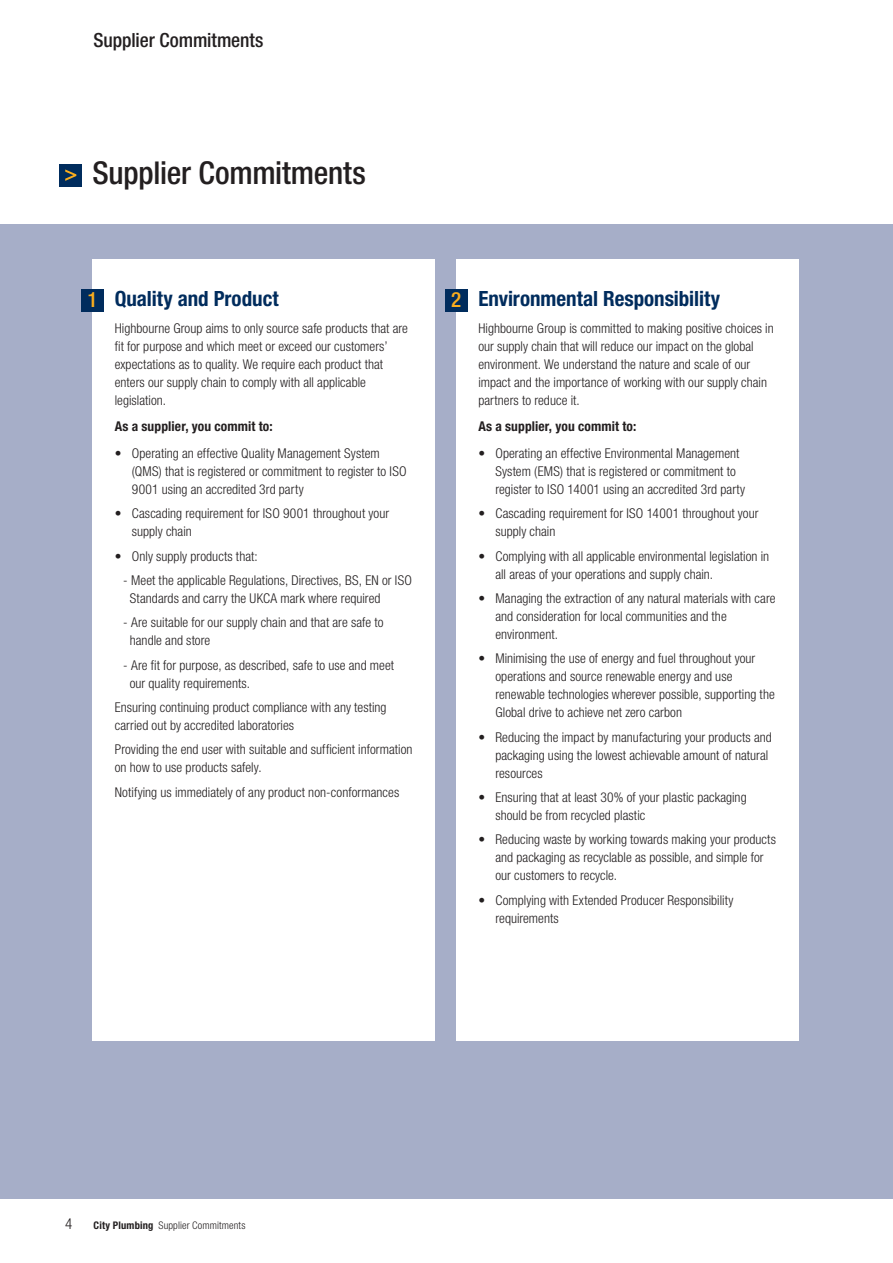
<style>
.page{position:relative;width:893px;height:1263px;background:#fff}
.page>*{position:absolute;margin:0;border:0;box-sizing:border-box;transform-origin:0 0}
.t1{font:500 condensed 31.5px "Helvetica Neue LT Std";letter-spacing:-.005em;color:#231f20}
.t2{font:700 condensed 21px "Helvetica Neue LT Std";color:#002c5d}
.t3{font:500 condensed 21px "Helvetica Neue LT Std";color:#faad1e}
.t4{font:500 condensed 19.5px "Helvetica Neue LT Std";letter-spacing:-.005em;color:#231f20}
.t5{font:300 condensed 15px "Helvetica Neue LT Std";color:#231f20}
.t6{font:300 condensed 13.5px/18px "Helvetica Neue LT Std";letter-spacing:.005em;color:#231f20}
.t7{font:700 condensed 13.5px "Helvetica Neue LT Std";letter-spacing:.01em;color:#231f20}
.t8{font:300 condensed 10.5px "Helvetica Neue LT Std";letter-spacing:.01em;color:#231f20}
.s1{font-weight:700}
</style>
<div class="page">
<div style="left:0;top:225px;width:893px;height:974px;background:#a6aec8"></div>
<div style="left:92px;top:259px;width:343px;height:782px;background:#fff"></div>
<div style="left:456px;top:259px;width:342px;height:782px;background:#fff"></div>
<div style="left:60px;top:164px;width:22px;height:22px;background:#002c5d"></div>
<svg style="left:65px;top:169px;width:11px;height:12px"></svg>
<div style="left:81px;top:289px;width:23px;height:23px;background:#002c5d"></div>
<div style="left:445px;top:289px;width:23px;height:23px;background:#002c5d"></div>
<h3 class="t4" style="left:94px;top:29px;width:172px">Supplier Commitments</h3>
<h1 class="t1" style="left:92px;top:154px;width:275px">Supplier Commitments</h1>
<h2 class="t2" style="left:115px;top:286px;width:165px">Quality and Product</h2>
<p class="t6" style="left:115px;top:319px;width:295px">Highbourne Group aims to only source safe products that are fit for purpose and which meet or exceed our customers’ expectations as to quality. We require each product that enters our supply chain to comply with all applicable legislation.</p>
<p class="t7" style="left:115px;top:418px;width:159px">As a supplier, you commit to:</p>
<p class="t6" style="left:132px;top:444px;width:276px;text-indent:-17px">• Operating an effective Quality Management System (QMS) that is registered or commitment to register to ISO<br>9001 using an accredited 3rd party</p>
<p class="t6" style="left:132px;top:504px;width:259px;text-indent:-17px">• Cascading requirement for ISO 9001 throughout your supply chain</p>
<p class="t6" style="left:115px;top:547px;width:144px">• Only supply products that:</p>
<p class="t6" style="left:130px;top:571px;width:284px;text-indent:-6px">- Meet the applicable Regulations, Directives, BS, EN or ISO<br>Standards and carry the UKCA mark where required</p>
<p class="t6" style="left:130px;top:613px;width:255px;text-indent:-6px">- Are suitable for our supply chain and that are safe to handle and store</p>
<p class="t6" style="left:130px;top:656px;width:266px;text-indent:-6px">- Are fit for purpose, as described, safe to use and meet our quality requirements.</p>
<p class="t6" style="left:115px;top:698px;width:273px">Ensuring continuing product compliance with any testing carried out by accredited laboratories</p>
<p class="t6" style="left:115px;top:740px;width:299px">Providing the end user with suitable and sufficient information on how to use products safely.</p>
<p class="t6" style="left:115px;top:783px;width:286px">Notifying us immediately of any product non-conformances</p>
<h2 class="t3" style="left:87px;top:287px;width:12px">1</h2>
<h2 class="t3" style="left:451px;top:287px;width:12px">2</h2>
<h2 class="t2" style="left:478px;top:286px;width:243px">Environmental Responsibility</h2>
<p class="t6" style="left:478px;top:319px;width:297px">Highbourne Group is committed to making positive choices in our supply chain that will reduce our impact on the global environment. We understand the nature and scale of our impact and the importance of working with our supply chain partners to reduce it.</p>
<p class="t7" style="left:478px;top:418px;width:159px">As a supplier, you commit to:</p>
<p class="t6" style="left:495px;top:444px;width:251px;text-indent:-17px">• Operating an effective Environmental Management<br>System (EMS) that is registered or commitment to register to ISO 14001 using an accredited 3rd party</p>
<p class="t6" style="left:495px;top:504px;width:265px;text-indent:-17px">• Cascading requirement for ISO 14001 throughout your supply chain</p>
<p class="t6" style="left:495px;top:547px;width:275px;text-indent:-17px">• Complying with all applicable environmental legislation in all areas of your operations and supply chain.</p>
<p class="t6" style="left:495px;top:589px;width:282px;text-indent:-17px">• Managing the extraction of any natural materials with care and consideration for local communities and the environment.</p>
<p class="t6" style="left:495px;top:649px;width:281px;text-indent:-17px">• Minimising the use of energy and fuel throughout your operations and source renewable energy and use renewable technologies wherever possible, supporting the Global drive to achieve net zero carbon</p>
<p class="t6" style="left:495px;top:728px;width:278px;text-indent:-17px">• Reducing the impact by manufacturing your products and packaging using the lowest achievable amount of natural resources</p>
<p class="t6" style="left:495px;top:788px;width:253px;text-indent:-17px">• Ensuring that at least 30% of your plastic packaging should be from recycled plastic</p>
<p class="t6" style="left:495px;top:830px;width:282px;text-indent:-17px">• Reducing waste by working towards making your products and packaging as recyclable as possible, and simple for our customers to recycle.</p>
<p class="t6" style="left:495px;top:891px;width:239px;text-indent:-17px">• Complying with Extended Producer Responsibility requirements</p>
<p class="t5" style="left:65px;top:1215px;width:9px">4</p>
<p class="t8" style="left:94px;top:1219px;width:153px"><span class="s1">City Plumbing</span> Supplier Commitments</p>
</div>
